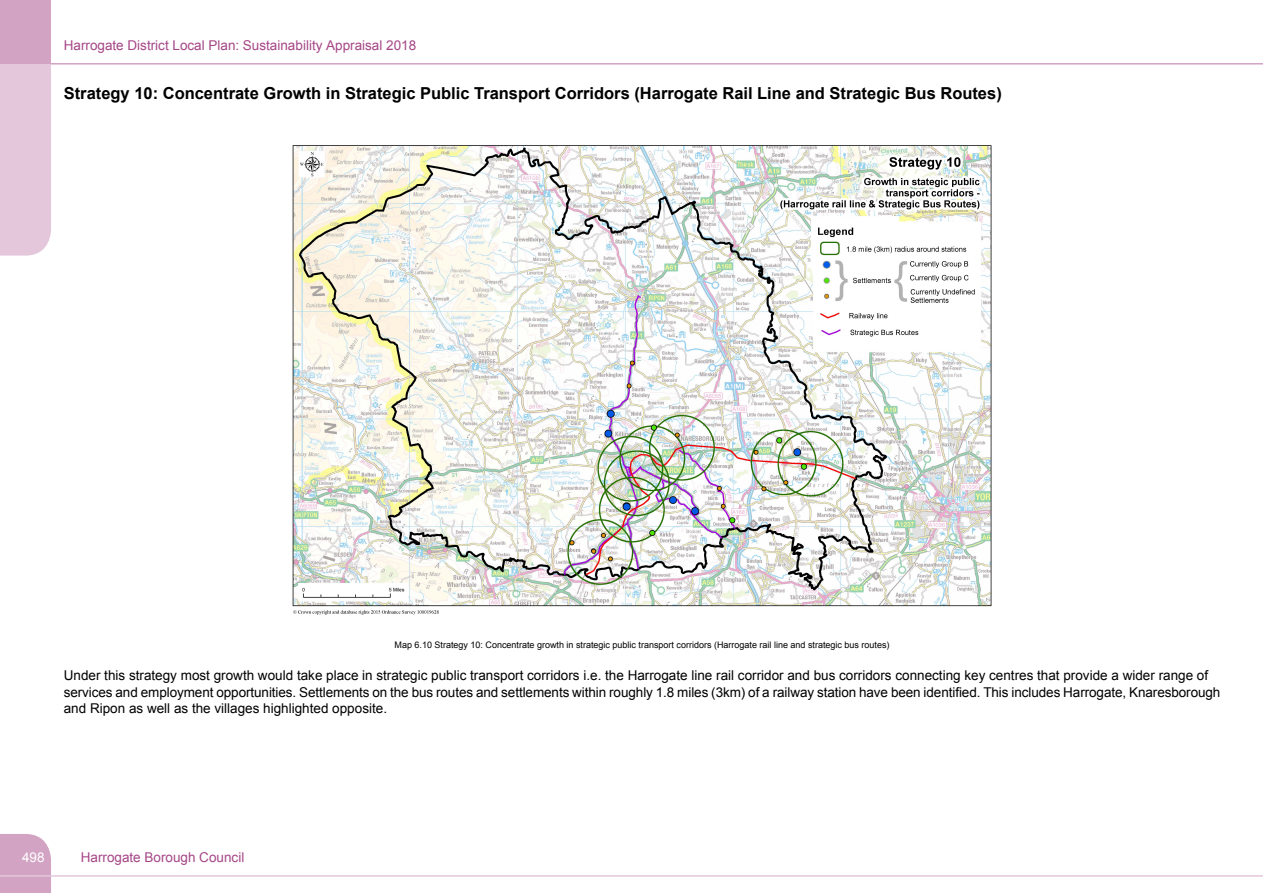
<style>
.page{position:relative;width:1263px;height:893px;background:#fff}
.page>*{position:absolute;margin:0;border:0;box-sizing:border-box;transform-origin:0 0}
.t1{font:700 16.5px "Arial";color:#000}
.t2{font:13.5px/16.2px "Arial";color:#000}
.t3{font:13.5px "Arial";color:#a54686}
.t4{font:13.5px "Arial";color:#fff}
.t5{font:9px "Arial";color:#000}
</style>
<div class="page">
<img style="left:292px;top:256px;width:700px;height:359px">
<svg style="left:0;top:834px;width:1263px;height:59px"></svg>
<div style="left:0;top:0;width:51px;height:63px;background:#d2a3c3"></div>
<svg style="left:0;top:63px;width:1263px;height:193px"></svg>
<p class="t3" style="left:64px;top:40px;width:354px">Harrogate District Local Plan: Sustainability Appraisal 2018</p>
<p class="t1" style="left:64px;top:87px;width:939px">Strategy 10: Concentrate Growth in Strategic Public Transport Corridors (Harrogate Rail Line and Strategic Bus Routes)</p>
<p class="t5" style="left:395px;top:641px;width:496px">Map 6.10 Strategy 10: Concentrate growth in strategic public transport corridors (Harrogate rail line and strategic bus routes)</p>
<p class="t2" style="left:64px;top:669px;width:1158px">Under this strategy most growth would take place in strategic public transport corridors i.e. the Harrogate line rail corridor and bus corridors connecting key centres that provide a wider range of services and employment opportunities. Settlements on the bus routes and settlements within roughly 1.8 miles (3km) of a railway station have been identified. This includes Harrogate, Knaresborough and Ripon as well as the villages highlighted opposite.</p>
<p class="t4" style="left:22px;top:852px;width:24px">498</p>
<p class="t3" style="left:81px;top:852px;width:165px">Harrogate Borough Council</p>
</div>
